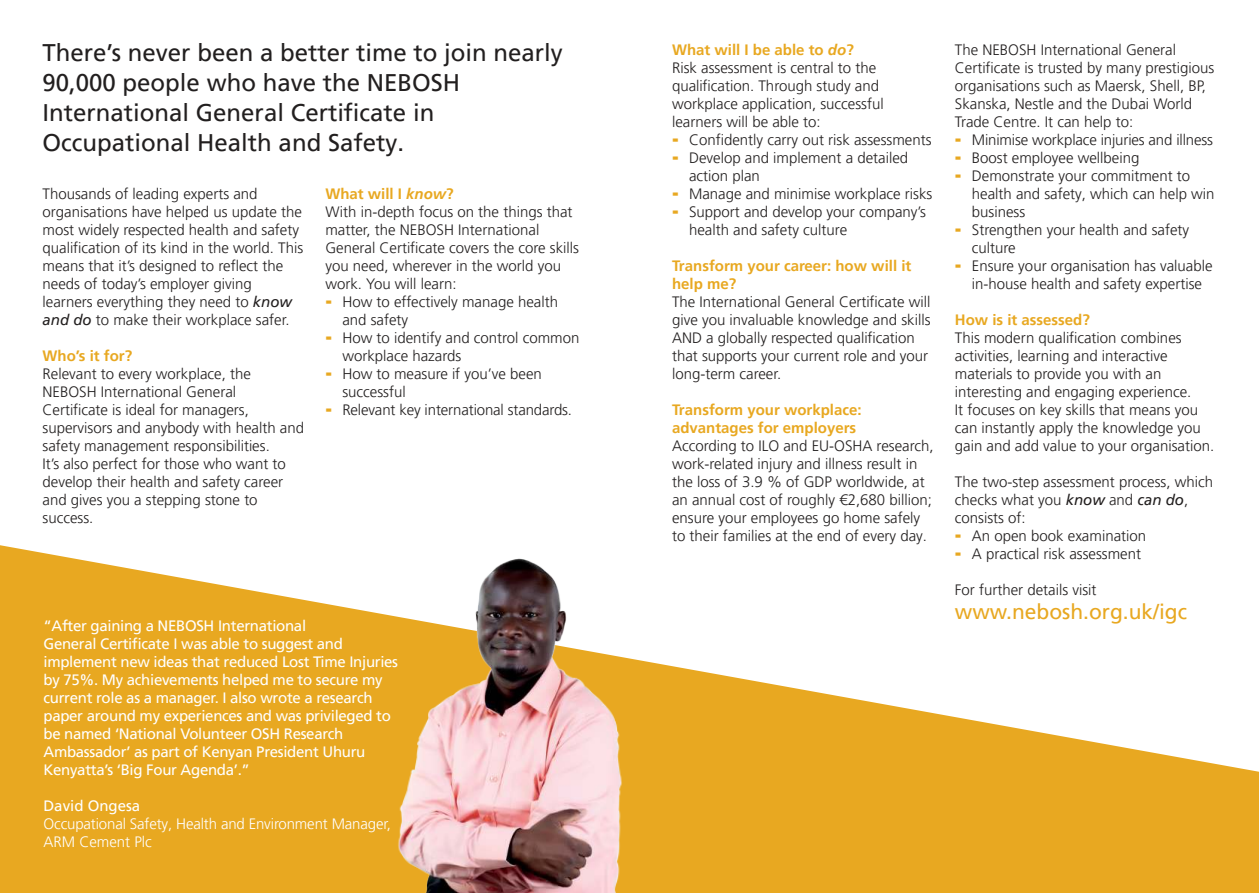
<style>
.page{position:relative;width:1259px;height:893px;background:#fff}
.page>*{position:absolute;margin:0;border:0;box-sizing:border-box;transform-origin:0 0}
.t1{font:24px/30px "Frutiger LT Pro";color:#221f1f}
.t2{font:21px "Frutiger LT Pro";color:#e8a821}
.t3{font:300 15px/18px "Frutiger LT Pro";color:#221f1f}
.t4{font:15px/18px "Frutiger LT Pro";letter-spacing:-.02em;color:#fff}
.t5{font:700 15px/18px "Frutiger LT Pro";color:#e8a821}
.t6{font:300 15px/18px "Frutiger LT Pro";letter-spacing:-.01em;color:#fff}
.t7{font:15px "Frutiger LT Pro";color:#fff}
.s1{font-weight:400;font-style:italic}
.s2{font-weight:700;color:#e8a821}
.s3{font-weight:700;font-style:italic;color:#e8a821}
.s4{font-weight:900;font-size:18px;color:#e8a821}
</style>
<div class="page">
<svg style="left:0;top:545px;width:1259px;height:348px;fill:#e8a821"></svg>
<img style="left:378px;top:547px;width:250px;height:346px">
<h1 class="t1" style="left:43px;top:39px;width:522px">There’s never been a better time to join nearly 90,000 people who have the NEBOSH International General Certificate in Occupational Health and Safety.</h1>
<p class="t3" style="left:43px;top:186px;width:262px">Thousands of leading experts and organisations have helped us update the most widely respected health and safety qualification of its kind in the world. This means that it’s designed to reflect the needs of today’s employer giving learners everything they need to <span class="s1">know and do</span> to make their workplace safer.</p>
<p class="t5" style="left:43px;top:347px;width:91px">Who’s it for?</p>
<p class="t3" style="left:43px;top:366px;width:263px">Relevant to every workplace, the<br>NEBOSH International General<br>Certificate is ideal for managers, supervisors and anybody with health and safety management responsibilities.<br>It’s also perfect for those who want to develop their health and safety career and gives you a stepping stone to success.</p>
<p class="t3" style="left:325px;top:186px;width:255px"><span class="s2">What will I</span> <span class="s3">know</span><span class="s2">?<br></span>With in-depth focus on the things that matter, the NEBOSH International<br>General Certificate covers the core skills you need, wherever in the world you work. You will learn:</p>
<p class="t3" style="left:342px;top:294px;width:217px;text-indent:-17px"><span class="s4">-</span> How to effectively manage health and safety</p>
<p class="t3" style="left:342px;top:330px;width:238px;text-indent:-17px"><span class="s4">-</span> How to identify and control common workplace hazards</p>
<p class="t3" style="left:342px;top:366px;width:201px;text-indent:-17px"><span class="s4">-</span> How to measure if you’ve been successful</p>
<p class="t3" style="left:325px;top:402px;width:248px"><span class="s4">-</span> Relevant key international standards.</p>
<p class="t4" style="left:43px;top:617px;width:356px">“After gaining a NEBOSH International<br>General Certificate I was able to suggest and implement new ideas that reduced Lost Time Injuries by 75%. My achievements helped me to secure my current role as a manager. I also wrote a research paper around my experiences and was privileged to be named ‘National Volunteer OSH Research Ambassador’ as part of Kenyan President Uhuru Kenyatta’s ‘Big Four Agenda’.”</p>
<p class="t7" style="left:43px;top:799px;width:98px">David Ongesa</p>
<p class="t6" style="left:43px;top:816px;width:349px">Occupational Safety, Health and Environment Manager,<br>ARM Cement Plc</p>
<p class="t3" style="left:672px;top:42px;width:213px"><span class="s2">What will I be able to</span> <span class="s3">do</span><span class="s2">?<br></span>Risk assessment is central to the qualification. Through study and workplace application, successful learners will be able to:</p>
<p class="t3" style="left:672px;top:130px;width:261px"><span class="s4">-</span> Confidently carry out risk assessments</p>
<p class="t3" style="left:689px;top:150px;width:221px;text-indent:-17px"><span class="s4">-</span> Develop and implement a detailed action plan</p>
<p class="t3" style="left:672px;top:186px;width:262px"><span class="s4">-</span> Manage and minimise workplace risks</p>
<p class="t3" style="left:689px;top:204px;width:238px;text-indent:-17px"><span class="s4">-</span> Support and develop your company’s health and safety culture</p>
<p class="t5" style="left:672px;top:257px;width:241px">Transform your career: how will it help me?</p>
<p class="t3" style="left:672px;top:292px;width:260px">The International General Certificate will give you invaluable knowledge and skills AND a globally respected qualification that supports your current role and your long-term career.</p>
<p class="t5" style="left:672px;top:401px;width:191px">Transform your workplace: advantages for employers</p>
<p class="t3" style="left:672px;top:436px;width:263px">According to ILO and EU-OSHA research, work-related injury and illness result in the loss of 3.9 % of GDP worldwide, at an annual cost of roughly €2,680 billion; ensure your employees go home safely to their families at the end of every day.</p>
<p class="t3" style="left:955px;top:42px;width:261px">The NEBOSH International General Certificate is trusted by many prestigious organisations such as Maersk, Shell, BP, Skanska, Nestle and the Dubai World Trade Centre. It can help to:</p>
<p class="t3" style="left:955px;top:132px;width:259px"><span class="s4">-</span> Minimise workplace injuries and illness</p>
<p class="t3" style="left:955px;top:150px;width:186px"><span class="s4">-</span> Boost employee wellbeing</p>
<p class="t3" style="left:972px;top:168px;width:244px;text-indent:-17px"><span class="s4">-</span> Demonstrate your commitment to health and safety, which can help win business</p>
<p class="t3" style="left:972px;top:222px;width:219px;text-indent:-17px"><span class="s4">-</span> Strengthen your health and safety culture</p>
<p class="t3" style="left:955px;top:258px;width:259px;text-align:center"><span class="s4">-</span> Ensure your organisation has valuable in-house health and safety expertise</p>
<p class="t5" style="left:955px;top:311px;width:136px">How is it assessed?</p>
<p class="t3" style="left:955px;top:328px;width:261px">This modern qualification combines activities, learning and interactive materials to provide you with an interesting and engaging experience.<br>It focuses on key skills that means you can instantly apply the knowledge you gain and add value to your organisation.</p>
<p class="t3" style="left:955px;top:474px;width:260px">The two-step assessment process, which checks what you <span class="s1">know</span> and <span class="s1">can do</span>, consists of:</p>
<p class="t3" style="left:955px;top:526px;width:193px"><span class="s4">-</span> An open book examination</p>
<p class="t3" style="left:955px;top:544px;width:188px"><span class="s4">-</span> A practical risk assessment</p>
<p class="t3" style="left:955px;top:582px;width:143px">For further details visit</p>
<h2 class="t2" style="left:955px;top:603px;width:234px">www.nebosh.org.uk/igc</h2>
</div>
